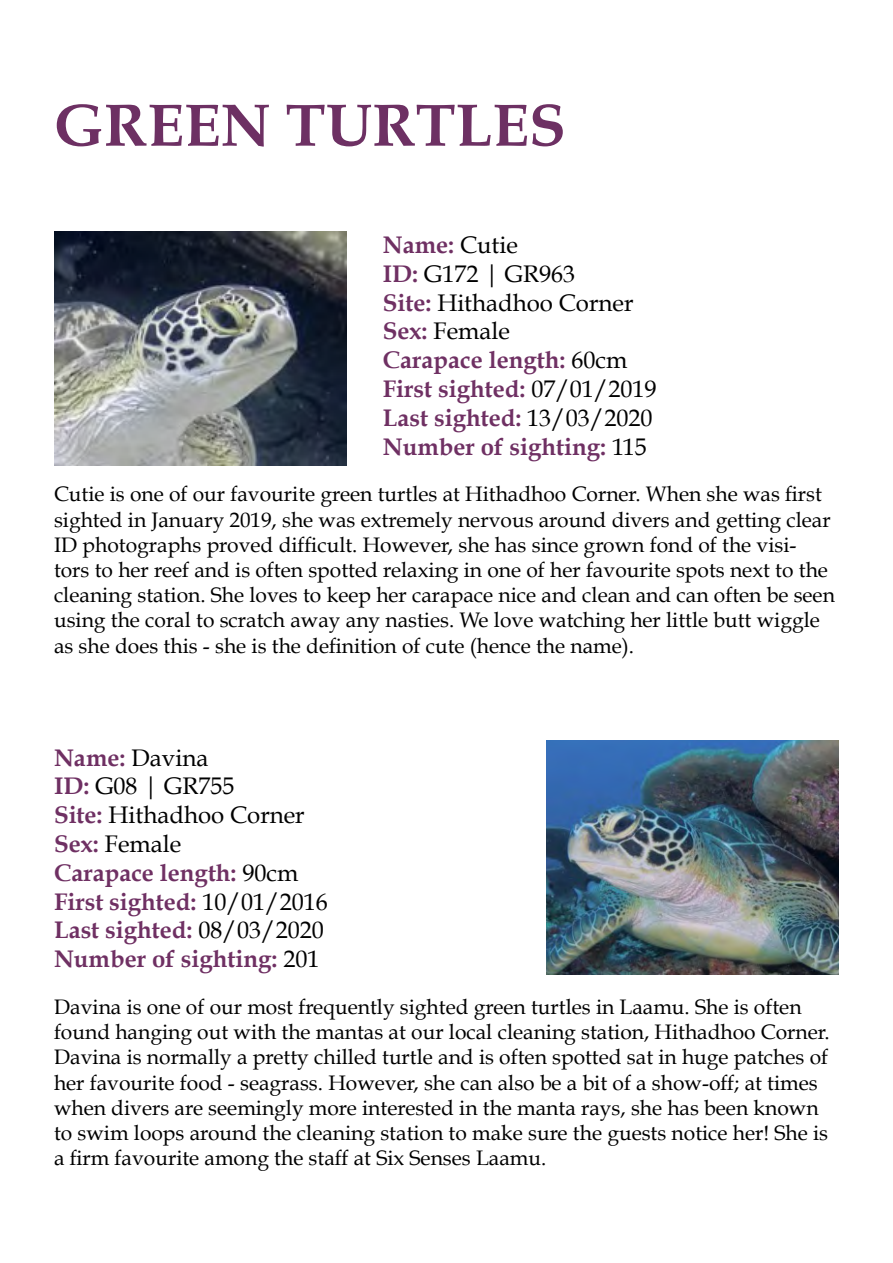
<style>
.page{position:relative;width:893px;height:1263px;background:#fff}
.page>*{position:absolute;margin:0;border:0;box-sizing:border-box;transform-origin:0 0}
.t1{font:700 60px "Book Antiqua";color:#6d3063}
.t2{font:700 24px/28.8px "Book Antiqua";color:#6f3063}
.t3{font:21px/25.2px "Book Antiqua";color:#000}
.s1{font-weight:400;color:#000}
</style>
<div class="page">
<img style="left:54px;top:231px;width:292px;height:234px">
<img style="left:546px;top:740px;width:293px;height:234px">
<h1 class="t1" style="left:54px;top:90px;width:513px">GREEN TURTLES</h1>
<p class="t2" style="left:383px;top:231px;width:275px">Name: <span class="s1">Cutie<br></span>ID: <span class="s1">G172 | GR963<br></span>Site: <span class="s1">Hithadhoo Corner<br></span>Sex: <span class="s1">Female<br></span>Carapace length: <span class="s1">60cm<br></span>First sighted: <span class="s1">07/01/2019<br></span>Last sighted: <span class="s1">13/03/2020<br></span>Number of sighting: <span class="s1">115</span></p>
<p class="t3" style="left:54px;top:482px;width:782px">Cutie is one of our favourite green turtles at Hithadhoo Corner. When she was first sighted in January 2019, she was extremely nervous around divers and getting clear ID photographs proved difficult. However, she has since grown fond of the visi&shy;tors to her reef and is often spotted relaxing in one of her favourite spots next to the cleaning station. She loves to keep her carapace nice and clean and can often be seen using the coral to scratch away any nasties. We love watching her little butt wiggle as she does this - she is the definition of cute (hence the name).</p>
<p class="t2" style="left:54px;top:743px;width:275px">Name: <span class="s1">Davina<br></span>ID: <span class="s1">G08 | GR755<br></span>Site: <span class="s1">Hithadhoo Corner<br></span>Sex: <span class="s1">Female<br></span>Carapace length: <span class="s1">90cm<br></span>First sighted: <span class="s1">10/01/2016<br></span>Last sighted: <span class="s1">08/03/2020<br></span>Number of sighting: <span class="s1">201</span></p>
<p class="t3" style="left:54px;top:994px;width:777px">Davina is one of our most frequently sighted green turtles in Laamu. She is often found hanging out with the mantas at our local cleaning station, Hithadhoo Corner.<br>Davina is normally a pretty chilled turtle and is often spotted sat in huge patches of her favourite food - seagrass. However, she can also be a bit of a show-off; at times when divers are seemingly more interested in the manta rays, she has been known to swim loops around the cleaning station to make sure the guests notice her! She is a firm favourite among the staff at Six Senses Laamu.</p>
</div>
